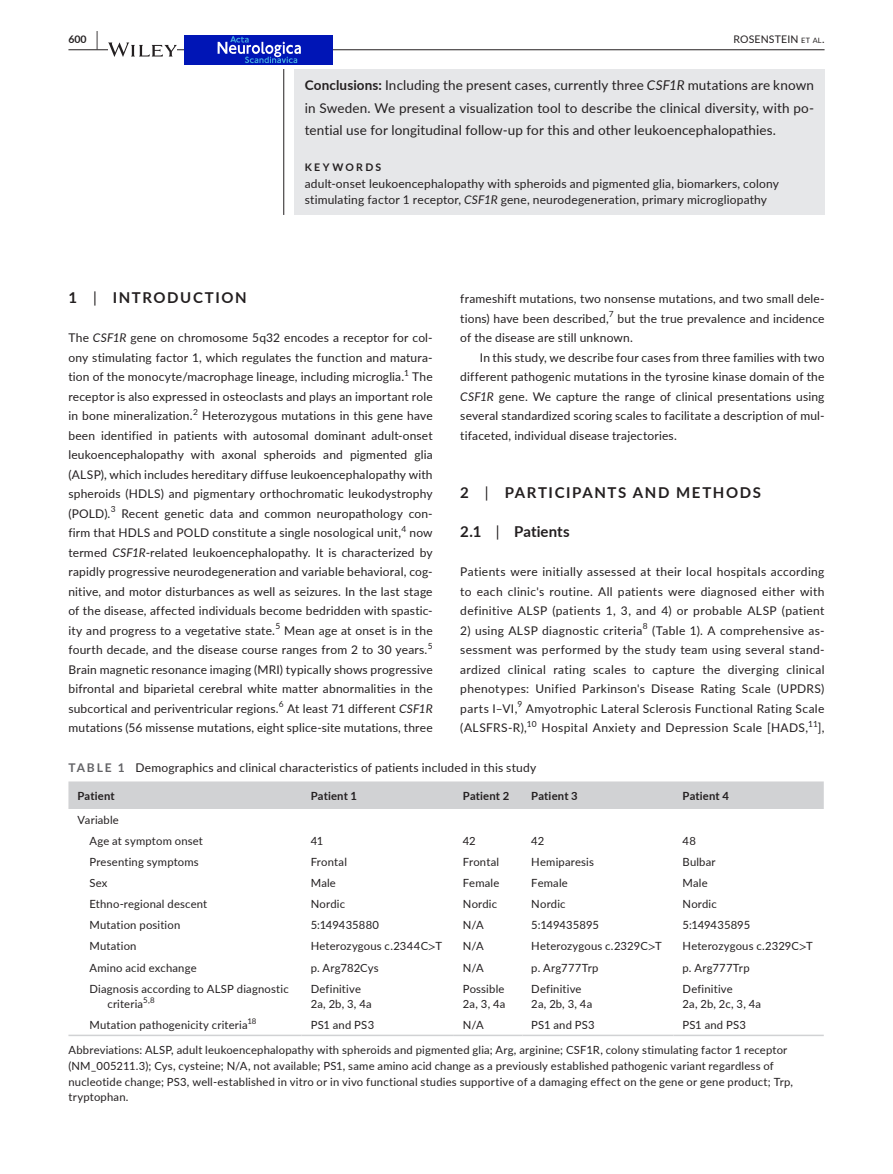
<style>
.page{position:relative;width:893px;height:1174px;background:#fff}
.page>*{position:absolute;margin:0;border:0;box-sizing:border-box;transform-origin:0 0}
.t1{font:700 15px "Lato";letter-spacing:.105em;color:#231f20}
.t2{font:700 15px "Lato";letter-spacing:.005em;color:#231f20}
.t3{font:13.5px/22.5px "Lato";letter-spacing:.01em;color:#231f20;text-align:justify}
.t4{font:12px/19.5px "Lato";letter-spacing:.015em;color:#231f20;text-align:justify}
.t5{font:11.25px/15.8px "Lato";letter-spacing:.015em;color:#231f20}
.t6{font:700 11.25px "Lato";letter-spacing:.015em;color:#231f20}
.t7{font:11.25px "Lato";letter-spacing:-.005em;color:#231f20}
.t8{font:10.5px "Lato";letter-spacing:.015em;color:#231f20}
.t9{font:700 10.5px "Lato";letter-spacing:.22em;color:#231f20}
.t10{font:8.4px "Lato";color:#231f20}
.t11{font:7.8px "Lato";color:#231f20}
.s1{font-size:19.5px}
.s2{font-size:7.35px}
.s3{font-weight:700}
.s4{font-style:italic}
.s5{font-weight:400}
.s6{font-weight:700;color:#636366}
.s7{font-family:"STIX Two Text"}
</style>
<div class="page">
<hr style="left:68px;top:49px;width:756px;height:1px;background:#231f20">
<svg style="left:108px;top:42px;width:69px;height:15px"></svg>
<div style="left:185px;top:35px;width:148px;height:30px;background:#0015b6"></div>
<svg style="left:218px;top:36px;width:83px;height:27px"></svg>
<div style="left:294px;top:69px;width:530px;height:146px;background:#e6e7e9"></div>
<hr style="left:283px;top:69px;width:1px;height:146px;background:#231f20">
<div style="left:68px;top:781px;width:756px;height:28px;background:#d1d2d4"></div>
<hr style="left:68px;top:1034px;width:234px;height:2px;background:#d1d2d4">
<hr style="left:302px;top:1034px;width:152px;height:2px;background:#d1d2d4">
<hr style="left:454px;top:1034px;width:68px;height:2px;background:#d1d2d4">
<hr style="left:522px;top:1034px;width:151px;height:2px;background:#d1d2d4">
<hr style="left:673px;top:1034px;width:151px;height:2px;background:#d1d2d4">
<p class="t9" style="left:68px;top:31px;width:31px">600 <span class="s1">|</span></p>
<p class="t8" style="left:733px;top:31px;width:92px">ROSENSTEIN <span class="s2">et al</span>.</p>
<p class="t3" style="left:305px;top:74px;width:511px"><span class="s3">Conclusions:</span> Including the present cases, currently three <span class="s4">CSF1R</span> mutations are known in Sweden. We present a visualization tool to describe the clinical diversity, with po&shy;tential use for longitudinal follow-up for this and other leukoencephalopathies.</p>
<p class="t9" style="left:305px;top:160px;width:78px">KEYWORDS</p>
<p class="t4" style="left:305px;top:175px;width:476px;line-height:16.5px">adult-onset leukoencephalopathy with spheroids and pigmented glia, biomarkers, colony stimulating factor 1 receptor, <span class="s4">CSF1R</span> gene, neurodegeneration, primary microgliopathy</p>
<p class="t1" style="left:68px;top:287px;width:180px">1 <span class="s5">|</span> INTRODUCTION</p>
<p class="t4" style="left:68px;top:327px;width:366px">The <span class="s4">CSF1R</span> gene on chromosome 5q32 encodes a receptor for col&shy;ony stimulating factor 1, which regulates the function and matura&shy;tion of the monocyte/macrophage lineage, including microglia.<sup>1</sup> The receptor is also expressed in osteoclasts and plays an important role in bone mineralization.<sup>2</sup> Heterozygous mutations in this gene have been identified in patients with autosomal dominant adult-onset leukoencephalopathy with axonal spheroids and pigmented glia (ALSP), which includes hereditary diffuse leukoencephalopathy with spheroids (HDLS) and pigmentary orthochromatic leukodystrophy (POLD).</p>
<p class="t10" style="left:111px;top:503px;width:6px">3</p>
<p class="t4" style="left:68px;top:503px;width:366px;text-indent:53px">Recent genetic data and common neuropathology con&shy;firm that HDLS and POLD constitute a single nosological unit,</p>
<p class="t10" style="left:401px;top:523px;width:6px">4</p>
<p class="t4" style="left:68px;top:522px;width:366px;text-indent:341px">now termed <span class="s4">CSF1R</span>-related leukoencephalopathy. It is characterized by rapidly progressive neurodegeneration and variable behavioral, cog&shy;nitive, and motor disturbances as well as seizures. In the last stage of the disease, affected individuals become bedridden with spastic&shy;ity and progress to a vegetative state.</p>
<p class="t10" style="left:275px;top:620px;width:6px">5</p>
<p class="t4" style="left:68px;top:620px;width:366px;text-indent:216px">Mean age at onset is in the fourth decade, and the disease course ranges from 2 to 30 years.</p>
<p class="t10" style="left:428px;top:640px;width:6px">5</p>
<p class="t4" style="left:68px;top:659px;width:366px">Brain magnetic resonance imaging (MRI) typically shows progressive bifrontal and biparietal cerebral white matter abnormalities in the subcortical and periventricular regions.</p>
<p class="t10" style="left:279px;top:698px;width:6px">6</p>
<p class="t4" style="left:68px;top:698px;width:366px;text-align:right">At least 71 different <span class="s4">CSF1R<br></span>mutations (56 missense mutations, eight splice-site mutations, three</p>
<p class="t4" style="left:460px;top:288px;width:366px">frameshift mutations, two nonsense mutations, and two small dele&shy;tions) have been described,<sup>7</sup> but the true prevalence and incidence of the disease are still unknown.</p>
<p class="t4" style="left:460px;top:347px;width:366px;text-indent:20px">In this study, we describe four cases from three families with two different pathogenic mutations in the tyrosine kinase domain of the <span class="s4">CSF1R</span> gene. We capture the range of clinical presentations using several standardized scoring scales to facilitate a description of mul&shy;tifaceted, individual disease trajectories.</p>
<p class="t1" style="left:460px;top:482px;width:302px">2 <span class="s5">|</span> PARTICIPANTS AND METHODS</p>
<p class="t2" style="left:460px;top:521px;width:111px">2.1 <span class="s5">|</span> Patients</p>
<p class="t4" style="left:460px;top:561px;width:366px">Patients were initially assessed at their local hospitals according to each clinic's routine. All patients were diagnosed either with definitive ALSP (patients 1, 3, and 4) or probable ALSP (patient</p>
<p class="t4" style="left:460px;top:620px;width:184px">2) using ALSP diagnostic criteria</p>
<p class="t10" style="left:643px;top:620px;width:6px">8</p>
<p class="t4" style="left:460px;top:620px;width:366px;text-indent:192px">(Table 1). A comprehensive as&shy;sessment was performed by the study team using several stand&shy;ardized clinical rating scales to capture the diverging clinical phenotypes: Unified Parkinson's Disease Rating Scale (UPDRS) parts I–VI,</p>
<p class="t10" style="left:517px;top:698px;width:6px">9</p>
<p class="t4" style="left:460px;top:698px;width:366px;text-indent:65px">Amyotrophic Lateral Sclerosis Functional Rating Scale (ALSFRS-R),</p>
<p class="t10" style="left:527px;top:718px;width:11px">10</p>
<p class="t4" style="left:541px;top:717px;width:268px">Hospital Anxiety and Depression Scale [HADS,</p>
<p class="t10" style="left:808px;top:718px;width:11px">11</p>
<p class="t4" style="left:818px;top:717px;width:8px">],</p>
<p class="t4" style="left:68px;top:757px;width:469px"><span class="s6">TABLE 1</span> Demographics and clinical characteristics of patients included in this study</p>
<p class="t6" style="left:77px;top:787px;width:39px">Patient</p>
<p class="t6" style="left:311px;top:787px;width:48px">Patient 1</p>
<p class="t6" style="left:463px;top:787px;width:48px">Patient 2</p>
<p class="t6" style="left:531px;top:787px;width:48px">Patient 3</p>
<p class="t6" style="left:682px;top:787px;width:48px">Patient 4</p>
<p class="t5" style="left:89px;top:809px;width:115px;line-height:21px;text-indent:-12px">Variable<br>Age at symptom onset</p>
<p class="t5" style="left:311px;top:832px;width:14px">41</p>
<p class="t5" style="left:463px;top:832px;width:14px">42</p>
<p class="t5" style="left:531px;top:832px;width:14px">42</p>
<p class="t5" style="left:682px;top:832px;width:15px">48</p>
<p class="t5" style="left:89px;top:853px;width:111px">Presenting symptoms</p>
<p class="t5" style="left:311px;top:853px;width:38px">Frontal</p>
<p class="t5" style="left:463px;top:853px;width:38px">Frontal</p>
<p class="t5" style="left:531px;top:853px;width:64px">Hemiparesis</p>
<p class="t5" style="left:682px;top:853px;width:35px">Bulbar</p>
<p class="t5" style="left:89px;top:874px;width:20px">Sex</p>
<p class="t5" style="left:311px;top:874px;width:27px">Male</p>
<p class="t5" style="left:463px;top:874px;width:38px">Female</p>
<p class="t5" style="left:531px;top:874px;width:38px">Female</p>
<p class="t5" style="left:682px;top:874px;width:27px">Male</p>
<p class="t5" style="left:89px;top:896px;width:119px">Ethno-regional descent</p>
<p class="t5" style="left:311px;top:896px;width:36px">Nordic</p>
<p class="t5" style="left:463px;top:896px;width:36px">Nordic</p>
<p class="t5" style="left:531px;top:896px;width:36px">Nordic</p>
<p class="t5" style="left:682px;top:896px;width:36px">Nordic</p>
<p class="t5" style="left:89px;top:917px;width:92px">Mutation position</p>
<p class="t5" style="left:311px;top:917px;width:70px">5:149435880</p>
<p class="t5" style="left:463px;top:917px;width:22px">N/A</p>
<p class="t7" style="left:531px;top:917px;width:69px">5:149435895</p>
<p class="t7" style="left:682px;top:917px;width:69px">5:149435895</p>
<p class="t5" style="left:89px;top:938px;width:49px">Mutation</p>
<p class="t5" style="left:311px;top:938px;width:133px">Heterozygous c.2344C<span class="s7">&gt;</span>T</p>
<p class="t5" style="left:463px;top:938px;width:22px">N/A</p>
<p class="t5" style="left:531px;top:938px;width:132px">Heterozygous c.2329C<span class="s7">&gt;</span>T</p>
<p class="t5" style="left:682px;top:938px;width:132px">Heterozygous c.2329C<span class="s7">&gt;</span>T</p>
<p class="t5" style="left:89px;top:959px;width:109px">Amino acid exchange</p>
<p class="t5" style="left:311px;top:959px;width:69px">p. Arg782Cys</p>
<p class="t5" style="left:463px;top:959px;width:22px">N/A</p>
<p class="t5" style="left:531px;top:959px;width:69px">p. Arg777Trp</p>
<p class="t5" style="left:682px;top:959px;width:69px">p. Arg777Trp</p>
<p class="t5" style="left:107px;top:980px;width:183px;text-indent:-18px">Diagnosis according to ALSP diagnostic criteria</p>
<p class="t5" style="left:311px;top:980px;width:63px">Definitive<br>2a, 2b, 3, 4a</p>
<p class="t5" style="left:463px;top:980px;width:44px">Possible<br>2a, 3, 4a</p>
<p class="t5" style="left:531px;top:980px;width:63px">Definitive<br>2a, 2b, 3, 4a</p>
<p class="t5" style="left:682px;top:980px;width:80px">Definitive<br>2a, 2b, 2c, 3, 4a</p>
<p class="t11" style="left:143px;top:994px;width:13px">5,8</p>
<p class="t5" style="left:89px;top:1017px;width:160px">Mutation pathogenicity criteria</p>
<p class="t11" style="left:247px;top:1016px;width:11px">18</p>
<p class="t5" style="left:311px;top:1017px;width:65px">PS1 and PS3</p>
<p class="t5" style="left:463px;top:1017px;width:22px">N/A</p>
<p class="t5" style="left:531px;top:1017px;width:65px">PS1 and PS3</p>
<p class="t5" style="left:682px;top:1017px;width:65px">PS1 and PS3</p>
<p class="t5" style="left:68px;top:1041px;width:726px">Abbreviations: ALSP, adult leukoencephalopathy with spheroids and pigmented glia; Arg, arginine; CSF1R, colony stimulating factor 1 receptor (NM_005211.3); Cys, cysteine; N/A, not available; PS1, same amino acid change as a previously established pathogenic variant regardless of nucleotide change; PS3, well-established in vitro or in vivo functional studies supportive of a damaging effect on the gene or gene product; Trp, tryptophan.</p>
</div>
